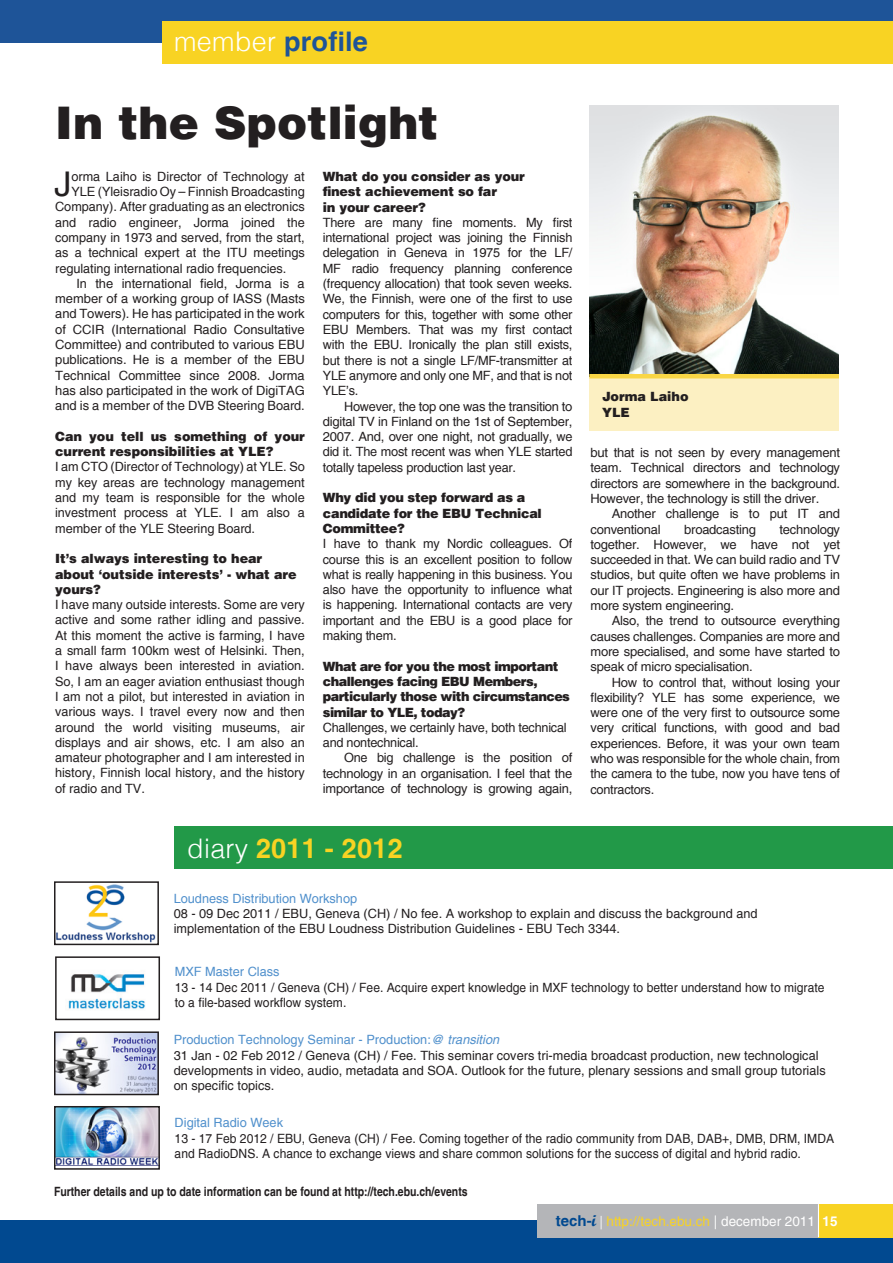
<style>
.page{position:relative;width:893px;height:1263px;background:#fff}
.page>*{position:absolute;margin:0;border:0;box-sizing:border-box;transform-origin:0 0}
.bullet{font:900 45px "Helvetica";letter-spacing:.005em;color:#231f20}
.para1{font:34.05px "Helvetica";color:#231f20}
.t1{font:700 27px "Helvetica";letter-spacing:.01em;color:#f8d323}
.t2{font:700 27px "Helvetica";letter-spacing:.01em;color:#1e5498}
.t3{font:13.5px "Helvetica";color:#f8d323}
.para_2{font:12.75px/15.3px "Helvetica";letter-spacing:-.02em;color:#231f20;text-align:justify}
.bullet-2{font:12.75px/15.3px "Helvetica";color:#231f20}
.bullet-3{font:12.75px/15.3px "Helvetica";color:#231f20;scale:.95 1}
.para_2-2{font:900 12.75px/15.3px "Helvetica";letter-spacing:-.01em;color:#231f20}
.para1-2{font:12.75px "Helvetica";letter-spacing:-.005em;color:#231f20}
.para_2-3{font:900 12.75px/15.3px "Helvetica";letter-spacing:-.04em;color:#231f20}
.bullet-4{font:12.75px "Helvetica";color:#5090cc}
.new_body{font:700 condensed 12.75px "Helvetica";color:#231f20}
.s1{font-weight:300;color:#fff}
.s2{font-style:italic}
.s3{font-weight:700;font-size:15px;color:#014990}
.s4{font-family:"Script MT Bold";font-size:18px;color:#014990}
.s5{color:#fff}
.s6{font-weight:700;color:#fff}
</style>
<div class="page">
<div style="left:0;top:0;width:893px;height:43px;background:#1e5498"></div>
<div style="left:0;top:1220px;width:893px;height:43px;background:#014990"></div>
<div style="left:175px;top:826px;width:718px;height:43px;background:#229948"></div>
<div style="left:537px;top:1204px;width:282px;height:33px;background:#b4b5b8"></div>
<div style="left:819px;top:1204px;width:74px;height:33px;background:#f8d323"></div>
<hr style="left:818px;top:1204px;width:1px;height:33px;background:#fff">
<img style="left:68px;top:973px;width:77px;height:37px">
<div style="left:55px;top:956px;width:105px;height:64px;border:2px solid #231f20"></div>
<img style="left:57px;top:884px;width:99px;height:58px">
<div style="left:54px;top:881px;width:105px;height:64px;border:2px solid #231f20"></div>
<div style="left:163px;top:21px;width:730px;height:43px;background:#f8d323"></div>
<img style="left:57px;top:1109px;width:100px;height:56px">
<div style="left:54px;top:1106px;width:106px;height:64px;border:2px solid #231f20"></div>
<img style="left:57px;top:1034px;width:99px;height:58px">
<div style="left:54px;top:1031px;width:105px;height:64px;border:2px solid #231f20"></div>
<img style="left:589px;top:105px;width:250px;height:269px">
<div style="left:589px;top:378px;width:250px;height:53px;background:#fcf0c2"></div>
<hr style="left:589px;top:374px;width:250px;height:4px;background:#f9d645">
<p class="t2" style="left:174px;top:25px;width:195px"><span class="s1">member</span> profile</p>
<p class="bullet" style="left:55px;top:94px;width:385px">In the Spotlight</p>
<p class="para1" style="left:55px;top:164px;width:19px">J</p>
<p class="para1-2" style="left:71px;top:169px;width:235px">orma Laiho is Director of Technology at</p>
<p class="para_2-2" style="left:323px;top:169px;width:203px">What do you consider as your finest achievement so far<br>in your career?</p>
<p class="para_2" style="left:323px;top:215px;width:251px">There are many fine moments. My first international project was joining the Finnish delegation in Geneva in 1975 for the LF/ MF radio frequency planning conference (frequency allocation) that took seven weeks.<br>We, the Finnish, were one of the first to use computers for this, together with some other EBU Members. That was my first contact with the EBU. Ironically the plan still exists, but there is not a single LF/MF-transmitter at YLE anymore and only one MF, and that is not YLE’s.</p>
<p class="para_2" style="left:323px;top:399px;width:251px;text-indent:21px">However, the top one was the transition to digital TV in Finland on the 1st of September, 2007. And, over one night, not gradually, we did it. The most recent was when YLE started totally tapeless production last year.</p>
<p class="para_2-2" style="left:323px;top:490px;width:221px">Why did you step forward as a candidate for the EBU Technical<br>Committee?</p>
<p class="para_2" style="left:323px;top:536px;width:251px">I have to thank my Nordic colleagues. Of course this is an excellent position to follow what is really happening in this business. You also have the opportunity to influence what is happening. International contacts are very important and the EBU is a good place for making them.</p>
<p class="para_2-3" style="left:323px;top:658px;width:249px">What are for you the most important challenges facing EBU Members, particularly those with circumstances similar to YLE, today?</p>
<p class="para_2" style="left:323px;top:720px;width:245px">Challenges, we certainly have, both technical and nontechnical.</p>
<p class="para_2" style="left:323px;top:751px;width:251px;text-indent:21px">One big challenge is the position of technology in an organisation. I feel that the importance of technology is growing again,</p>
<p class="para1-2" style="left:71px;top:184px;width:235px">YLE (Yleisradio Oy – Finnish Broadcasting</p>
<p class="para1-2" style="left:55px;top:199px;width:251px">Company). After graduating as an electronics</p>
<p class="para1-2" style="left:55px;top:215px;width:251px">and radio engineer, Jorma joined the</p>
<p class="para1-2" style="left:55px;top:230px;width:251px">company in 1973 and served, from the start,</p>
<p class="para1-2" style="left:55px;top:245px;width:251px">as a technical expert at the ITU meetings</p>
<p class="para1-2" style="left:55px;top:261px;width:233px">regulating international radio frequencies.</p>
<p class="para_2" style="left:55px;top:276px;width:251px;text-indent:21px">In the international field, Jorma is a member of a working group of IASS (Masts and Towers). He has participated in the work of CCIR (International Radio Consultative Committee) and contributed to various EBU publications. He is a member of the EBU Technical Committee since 2008. Jorma has also participated in the work of DigiTAG and is a member of the DVB Steering Board.</p>
<p class="para_2-2" style="left:55px;top:428px;width:251px">Can you tell us something of your current responsibilities at YLE?</p>
<p class="para_2" style="left:55px;top:460px;width:251px">I am CTO (Director of Technology) at YLE. So my key areas are technology management and my team is responsible for the whole investment process at YLE. I am also a member of the YLE Steering Board.</p>
<p class="para_2-2" style="left:55px;top:551px;width:243px">It’s always interesting to hear about ‘outside interests’ - what are yours?</p>
<p class="para_2" style="left:55px;top:597px;width:251px">I have many outside interests. Some are very active and some rather idling and passive.<br>At this moment the active is farming, I have a small farm 100km west of Helsinki. Then, I have always been interested in aviation.<br>So, I am an eager aviation enthusiast though I am not a pilot, but interested in aviation in various ways. I travel every now and then around the world visiting museums, air displays and air shows, etc. I am also an amateur photographer and I am interested in history, Finnish local history, and the history of radio and TV.</p>
<p class="t1" style="left:187px;top:832px;width:217px"><span class="s1">diary</span> 2011 - 2012</p>
<p class="para_2-2" style="left:602px;top:388px;width:88px">Jorma Laiho</p>
<p class="para_2-2" style="left:602px;top:405px;width:29px">YLE</p>
<p class="para_2" style="left:590px;top:445px;width:251px">but that is not seen by every management team. Technical directors and technology directors are somewhere in the background.<br>However, the technology is still the driver.</p>
<p class="para_2" style="left:590px;top:507px;width:251px;text-indent:21px">Another challenge is to put IT and conventional</p>
<p class="para_2" style="left:590px;top:522px;width:251px;text-indent:189px">technology together. However, we have not yet succeeded in that. We can build radio and TV studios, but quite often we have problems in our IT projects. Engineering is also more and more system engineering.</p>
<p class="para_2" style="left:590px;top:614px;width:251px;text-indent:21px">Also, the trend to outsource everything causes challenges. Companies are more and more specialised, and some have started to speak of micro specialisation.</p>
<p class="para_2" style="left:590px;top:675px;width:251px;text-indent:21px">How to control that, without losing your flexibility? YLE has some experience, we were one of the very first to outsource some very critical functions, with good and bad experiences. Before, it was your own team who was responsible for the whole chain, from the camera to the tube, now you have tens of contractors.</p>
<p class="para_2" style="left:684px;top:522px;width:73px">broadcasting</p>
<p class="bullet-4" style="left:174px;top:891px;width:185px">Loudness Distribution Workshop</p>
<p class="bullet-2" style="left:174px;top:906px;width:585px">08 - 09 Dec 2011 / EBU, Geneva (CH) / No fee. A workshop to explain and discuss the background and implementation of the EBU Loudness Distribution Guidelines - EBU Tech 3344.</p>
<p class="bullet-4" style="left:175px;top:964px;width:106px">MXF Master Class</p>
<p class="bullet-3" style="left:175px;top:980px;width:685px">13 - 14 Dec 2011 / Geneva (CH) / Fee. Acquire expert knowledge in MXF technology to better understand how to migrate to a file-based workflow system.</p>
<p class="bullet-4" style="left:174px;top:1032px;width:327px">Production Technology Seminar - Production:<span class="s2">@ transition</span></p>
<p class="bullet-2" style="left:174px;top:1048px;width:653px">31 Jan - 02 Feb 2012 / Geneva (CH) / Fee. This seminar covers tri-media broadcast production, new technological developments in video, audio, metadata and SOA. Outlook for the future, plenary sessions and small group tutorials on specific topics.</p>
<p class="bullet-4" style="left:175px;top:1115px;width:110px">Digital Radio Week</p>
<p class="bullet-3" style="left:175px;top:1131px;width:696px">13 - 17 Feb 2012 / EBU, Geneva (CH) / Fee. Coming together of the radio community from DAB, DAB+, DMB, DRM, IMDA and RadioDNS. A chance to exchange views and share common solutions for the success of digital and hybrid radio.</p>
<p class="new_body" style="left:54px;top:1183px;width:415px">Further details and up to date information can be found at http://tech.ebu.ch/events</p>
<p class="t3" style="left:556px;top:1213px;width:283px"><span class="s3">tech-</span><span class="s4">i</span> <span class="s1">|</span> http://tech.ebu.ch <span class="s5">| december 2011</span> <span class="s6">15</span></p>
</div>
